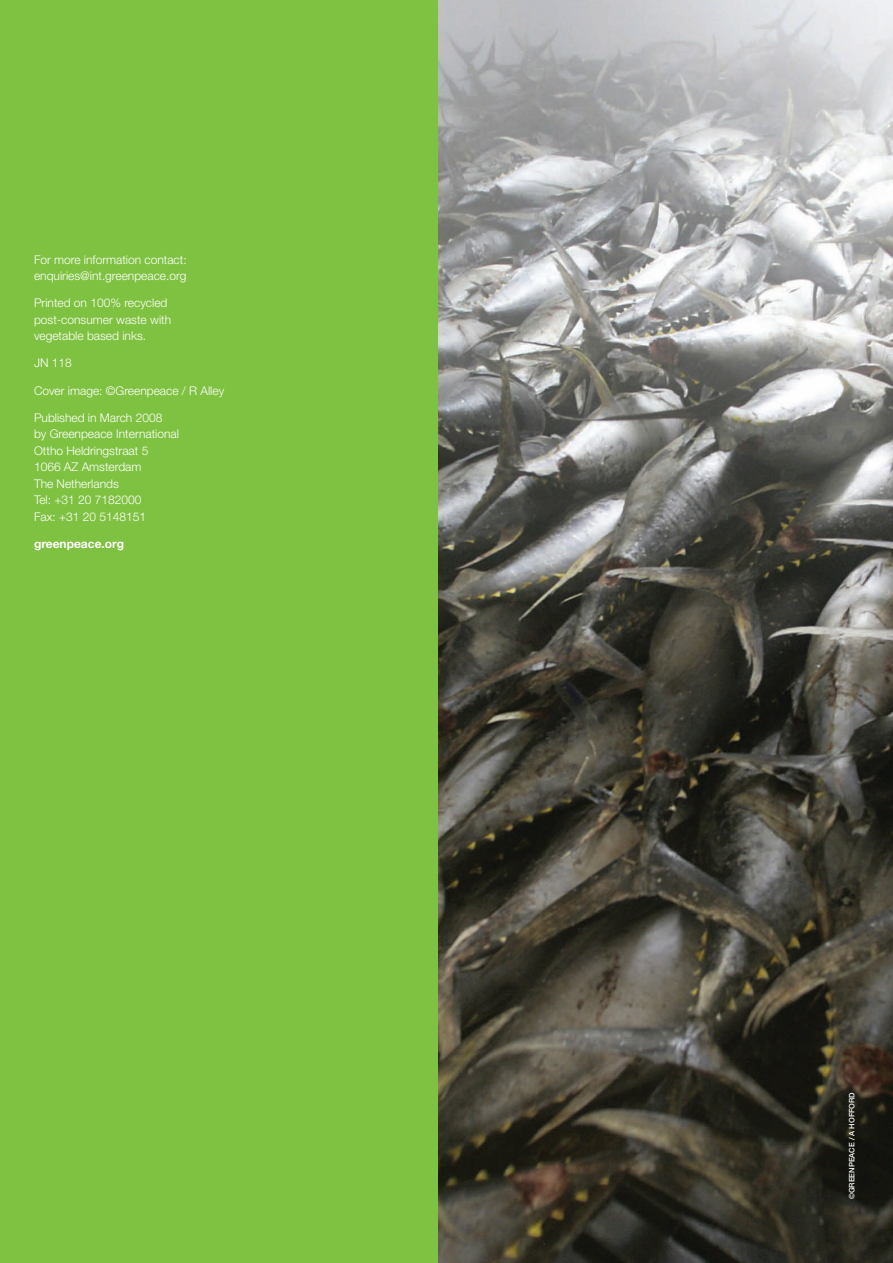
<style>
.page{position:relative;width:893px;height:1263px;background:#fff}
.page>*{position:absolute;margin:0;border:0;box-sizing:border-box;transform-origin:0 0}
.t1{font:300 12px/16.5px "Helvetica Neue";color:#fff}
.t2{font:700 12px "Helvetica Neue";color:#fff}
.t3{font:500 7.5px "Helvetica Neue LT Com";color:#fff}
</style>
<div class="page">
<img style="left:438px;top:0;width:455px;height:1263px">
<div style="left:0;top:0;width:438px;height:1263px;background:#7fc241"></div>
<p class="t1" style="left:34px;top:252px;width:154px">For more information contact: enquiries@int.greenpeace.org</p>
<p class="t1" style="left:34px;top:296px;width:139px">Printed on 100% recycled post-consumer waste with vegetable based inks.</p>
<p class="t1" style="left:34px;top:356px;width:39px">JN 118</p>
<p class="t1" style="left:34px;top:383px;width:192px">Cover image: ©Greenpeace / R Alley</p>
<p class="t1" style="left:34px;top:410px;width:146px">Published in March 2008<br>by Greenpeace International<br>Ottho Heldringstraat 5<br>1066 AZ Amsterdam<br>The Netherlands<br>Tel: +31 20 7182000<br>Fax: +31 20 5148151</p>
<p class="t2" style="left:34px;top:539px;width:92px">greenpeace.org</p>
<p class="t3" style="left:847px;top:1199px;width:109px;rotate:-90deg">©GREENPEACE / A HOFFORD</p>
</div>
